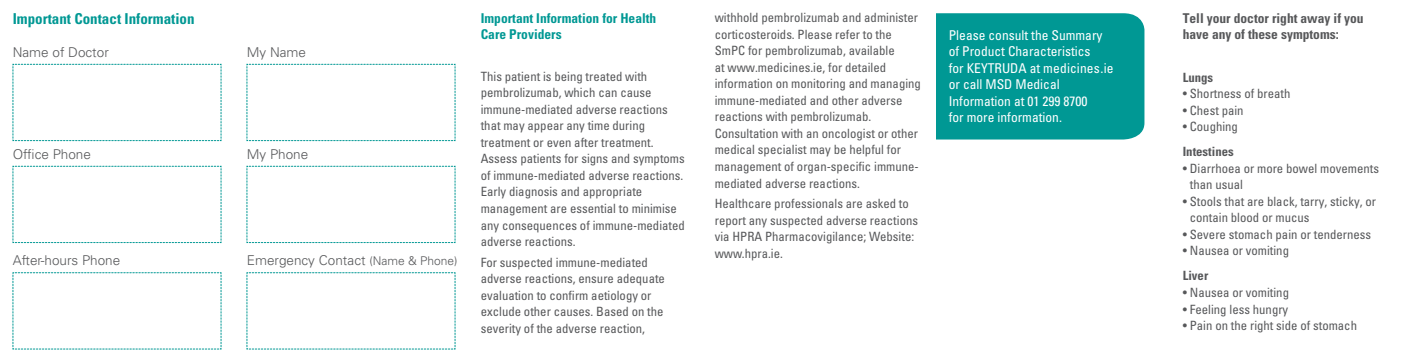
<style>
.page{position:relative;width:1404px;height:362px;background:#fff}
.page>*{position:absolute;margin:0;border:0;box-sizing:border-box;transform-origin:0 0}
.Default{font:700 condensed 15px "Univers LT Std";color:#009894}
.List_Paragraph{font:condensed 13.5px/16.5px "Univers LT Std";color:#fff}
.t1{font:300 13.5px "Univers LT Std";color:#57585a}
.t2{font:700 condensed 13.5px/16.5px "Univers LT Std";color:#57585a}
.Default-2{font:700 condensed 13.5px/16.5px "Univers LT Std";color:#009894}
.Default-3{font:condensed 12.75px/16.5px "Univers LT Std";color:#57585a}
.Default-4{font:700 condensed 12.75px "Univers LT Std";color:#57585a}
.s1{font-size:12px}
</style>
<div class="page">
<svg style="left:13px;top:64px;width:209px;height:77px"></svg>
<svg style="left:13px;top:166px;width:209px;height:77px"></svg>
<svg style="left:13px;top:272px;width:209px;height:77px"></svg>
<svg style="left:246px;top:64px;width:210px;height:77px"></svg>
<svg style="left:246px;top:166px;width:210px;height:77px"></svg>
<svg style="left:246px;top:272px;width:210px;height:77px"></svg>
<div style="left:936px;top:13px;width:208px;height:126px;background:#009894"></div>
<p class="Default" style="left:13px;top:9px;width:183px">Important Contact Information</p>
<p class="t1" style="left:13px;top:44px;width:98px">Name of Doctor</p>
<p class="t1" style="left:13px;top:146px;width:80px">Office Phone</p>
<p class="t1" style="left:13px;top:252px;width:109px">After-hours Phone</p>
<p class="t1" style="left:247px;top:44px;width:61px">My Name</p>
<p class="t1" style="left:247px;top:146px;width:63px">My Phone</p>
<p class="t1" style="left:247px;top:252px;width:212px">Emergency Contact <span class="s1">(Name &amp; Phone)</span></p>
<p class="Default-2" style="left:480px;top:10px;width:177px">Important Information for Health<br>Care Providers</p>
<p class="Default-3" style="left:480px;top:68px;width:205px">This patient is being treated with pembrolizumab, which can cause immune-mediated adverse reactions that may appear any time during treatment or even after treatment.<br>Assess patients for signs and symptoms of immune-mediated adverse reactions.<br>Early diagnosis and appropriate management are essential to minimise any consequences of immune-mediated adverse reactions.</p>
<p class="Default-3" style="left:480px;top:253px;width:186px">For suspected immune-mediated adverse reactions, ensure adequate evaluation to confirm aetiology or exclude other causes. Based on the severity of the adverse reaction,</p>
<p class="Default-3" style="left:714px;top:9px;width:208px">withhold pembrolizumab and administer corticosteroids. Please refer to the SmPC for pembrolizumab, available<br>at www.medicines.ie, for detailed information on monitoring and managing immune-mediated and other adverse reactions with pembrolizumab.<br>Consultation with an oncologist or other medical specialist may be helpful for management of organ-specific immune&shy;mediated adverse reactions.</p>
<p class="Default-3" style="left:714px;top:195px;width:205px">Healthcare professionals are asked to report any suspected adverse reactions via HPRA Pharmacovigilance; Website: www.hpra.ie.</p>
<p class="List_Paragraph" style="left:948px;top:26px;width:166px">Please consult the Summary of Product Characteristics<br>for KEYTRUDA at medicines.ie or call MSD Medical<br>Information at 01 299 8700<br>for more information.</p>
<p class="t2" style="left:1182px;top:9px;width:182px">Tell your doctor right away if you have any of these symptoms:</p>
<p class="Default-4" style="left:1182px;top:69px;width:32px">Lungs</p>
<p class="Default-3" style="left:1182px;top:85px;width:109px">• Shortness of breath</p>
<p class="Default-3" style="left:1182px;top:102px;width:62px">• Chest pain</p>
<p class="Default-3" style="left:1182px;top:118px;width:57px">• Coughing</p>
<p class="Default-4" style="left:1182px;top:144px;width:52px">Intestines</p>
<p class="Default-3" style="left:1189px;top:160px;width:191px;text-indent:-7px">• Diarrhoea or more bowel movements than usual</p>
<p class="Default-3" style="left:1189px;top:193px;width:188px;text-indent:-7px">• Stools that are black, tarry, sticky, or contain blood or mucus</p>
<p class="Default-3" style="left:1182px;top:226px;width:190px">• Severe stomach pain or tenderness</p>
<p class="Default-3" style="left:1182px;top:242px;width:108px">• Nausea or vomiting</p>
<p class="Default-4" style="left:1182px;top:268px;width:27px">Liver</p>
<p class="Default-3" style="left:1182px;top:284px;width:108px">• Nausea or vomiting</p>
<p class="Default-3" style="left:1182px;top:300px;width:107px">• Feeling less hungry</p>
<p class="Default-3" style="left:1182px;top:317px;width:176px">• Pain on the right side of stomach</p>
</div>
